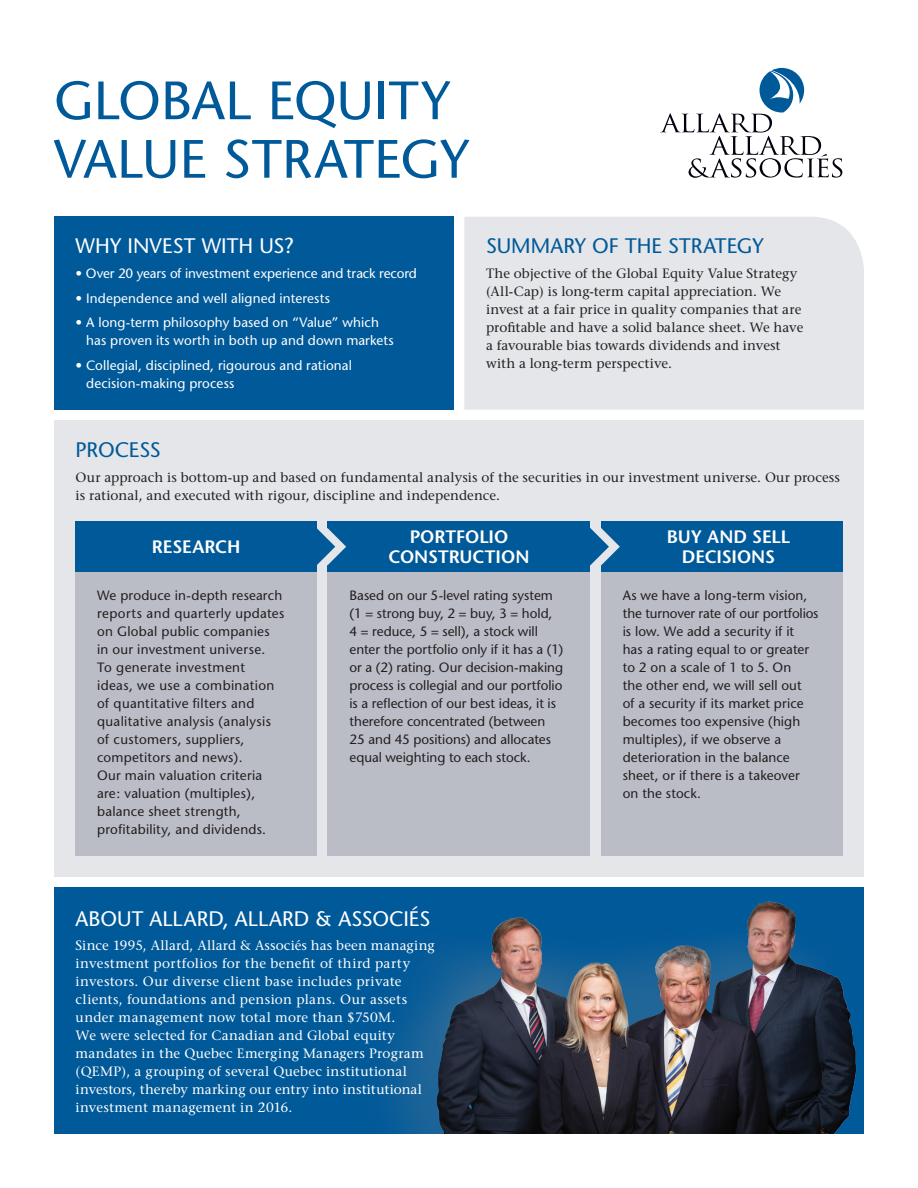
<style>
.page{position:relative;width:918px;height:1188px;background:#fff}
.page>*{position:absolute;margin:0;border:0;box-sizing:border-box;transform-origin:0 0}
.Titre_de_l_édition2{font:53.85px/58.5px "Stone Sans";letter-spacing:.005em;color:#005999}
.Titre{font:21px "Stone Sans";letter-spacing:.005em;color:#fff}
.Titre-2{font:21px "Stone Sans";color:#005999}
.Titre-3{font:600 18px/19.5px "Stone Sans";color:#fff;text-align:center}
.Texte_Stone_sans{font:13.5px/18px "Stone Sans";letter-spacing:.01em;color:#231f20}
.Texte_courant{font:13.5px/18px "Stone Serif";letter-spacing:.015em;color:#fff}
.Texte_courant-2{font:13.5px/18px "Stone Serif";letter-spacing:.005em;color:#231f20}
.Texte_Stone_sans-2{font:13.5px/18px "Stone Sans";letter-spacing:.005em;color:#fff}
</style>
<div class="page">
<div style="left:54px;top:421px;width:810px;height:456px;background:#e4e6e9"></div>
<div style="left:75px;top:572px;width:242px;height:283px;background:#bbbdc6"></div>
<div style="left:328px;top:572px;width:262px;height:283px;background:#bbbdc6"></div>
<div style="left:601px;top:572px;width:241px;height:283px;background:#bbbdc6"></div>
<div style="left:75px;top:521px;width:242px;height:51px;background:#005999"></div>
<div style="left:328px;top:521px;width:262px;height:51px;background:#005999"></div>
<div style="left:601px;top:521px;width:241px;height:51px;background:#005999"></div>
<div style="left:464px;top:217px;width:400px;height:193px;background:#e4e6e9"></div>
<div style="left:54px;top:217px;width:400px;height:193px;background:#005999"></div>
<div style="left:54px;top:888px;width:810px;height:246px;background:#005999"></div>
<img style="left:390px;top:901px;width:467px;height:233px">
<svg style="left:317px;top:528px;width:29px;height:37px"></svg>
<svg style="left:590px;top:528px;width:30px;height:37px"></svg>
<svg style="left:660px;top:68px;width:182px;height:110px"></svg>
<p class="Titre_de_l_édition2" style="left:54px;top:71px;width:417px">GLOBAL EQUITY<br>VALUE STRATEGY</p>
<p class="Titre" style="left:76px;top:233px;width:220px">WHY INVEST WITH US?</p>
<p class="Texte_Stone_sans-2" style="left:76px;top:264px;width:343px">• Over 20 years of investment experience and track record</p>
<p class="Texte_Stone_sans-2" style="left:76px;top:289px;width:256px">• Independence and well aligned interests</p>
<p class="Texte_Stone_sans-2" style="left:86px;top:314px;width:309px;text-indent:-11px">• A long-term philosophy based on “Value” which has proven its worth in both up and down markets</p>
<p class="Texte_Stone_sans-2" style="left:86px;top:356px;width:267px;text-indent:-11px">• Collegial, disciplined, rigourous and rational decision-making process</p>
<p class="Titre-2" style="left:486px;top:233px;width:279px">SUMMARY OF THE STRATEGY</p>
<p class="Texte_courant-2" style="left:486px;top:264px;width:319px">The objective of the Global Equity Value Strategy (All-Cap) is long-term capital appreciation. We invest at a fair price in quality companies that are profitable and have a solid balance sheet. We have a favourable bias towards dividends and invest with a long-term perspective.</p>
<p class="Titre-2" style="left:76px;top:437px;width:87px">PROCESS</p>
<p class="Texte_courant-2" style="left:76px;top:468px;width:766px">Our approach is bottom-up and based on fundamental analysis of the securities in our investment universe. Our process is rational, and executed with rigour, discipline and independence.</p>
<p class="Titre-3" style="left:152px;top:537px;width:90px">RESEARCH</p>
<p class="Texte_Stone_sans" style="left:97px;top:586px;width:189px">We produce in-depth research reports and quarterly updates on Global public companies in our investment universe.<br>To generate investment<br>ideas, we use a combination of quantitative filters and qualitative analysis (analysis of customers, suppliers, competitors and news).<br>Our main valuation criteria are: valuation (multiples), balance sheet strength, profitability, and dividends.</p>
<p class="Titre-3" style="left:389px;top:527px;width:142px">PORTFOLIO<br>CONSTRUCTION</p>
<p class="Texte_Stone_sans" style="left:349px;top:586px;width:215px">Based on our 5-level rating system (1 = strong buy, 2 = buy, 3 = hold, 4 = reduce, 5 = sell), a stock will enter the portfolio only if it has a (1) or a (2) rating. Our decision-making process is collegial and our portfolio is a reflection of our best ideas, it is therefore concentrated (between 25 and 45 positions) and allocates equal weighting to each stock.</p>
<p class="Titre-3" style="left:667px;top:527px;width:125px">BUY AND SELL<br>DECISIONS</p>
<p class="Texte_Stone_sans" style="left:623px;top:586px;width:197px">As we have a long-term vision, the turnover rate of our portfolios is low. We add a security if it<br>has a rating equal to or greater to 2 on a scale of 1 to 5. On<br>the other end, we will sell out<br>of a security if its market price becomes too expensive (high multiples), if we observe a deterioration in the balance sheet, or if there is a takeover on the stock.</p>
<p class="Titre" style="left:76px;top:906px;width:356px">ABOUT ALLARD, ALLARD &amp; ASSOCIÉS</p>
<p class="Texte_courant" style="left:76px;top:937px;width:361px">Since 1995, Allard, Allard &amp; Associés has been managing investment portfolios for the benefit of third party investors. Our diverse client base includes private clients, foundations and pension plans. Our assets under management now total more than $750M.<br>We were selected for Canadian and Global equity mandates in the Quebec Emerging Managers Program (QEMP), a grouping of several Quebec institutional investors, thereby marking our entry into institutional investment management in 2016.</p>
</div>
